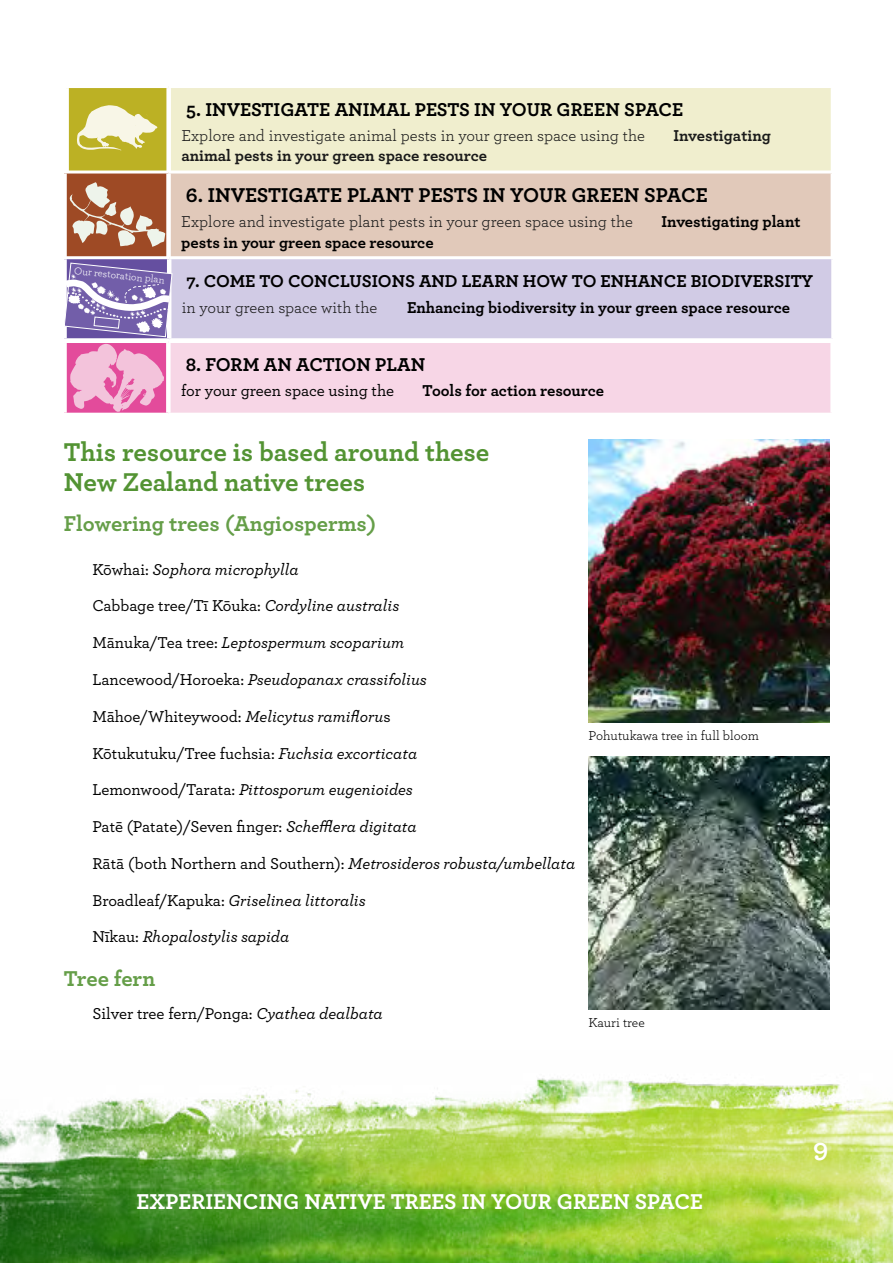
<style>
.page{position:relative;width:893px;height:1263px;background:#fff}
.page>*{position:absolute;margin:0;border:0;box-sizing:border-box;transform-origin:0 0}
.t1{font:700 27px/30px "Archer";letter-spacing:-.005em;color:#539333}
.t2{font:700 27px "Archer";color:#fff}
.t3{font:700 22.5px "Archer";color:#fff}
.t4{font:700 22.5px "Archer";color:#659e48}
.t5{font:700 21px "Archer";color:#000}
.t6{font:700 19.5px "Archer";color:#000}
.t7{font:700 18px "Archer";color:#000}
.t8{font:500 16.5px "Archer";color:#000}
.t9{font:italic 500 16.5px "Archer";color:#000}
.t10{font:16.5px "Archer";color:#1a1a1a}
.t11{font:700 16.5px "Archer";color:#000}
.t12{font:700 16.5px "Archer";color:#1a1a1a}
.t13{font:13.5px "Archer";color:#000}
.t14{font:10.5px "Archer";color:#fff}
.s1{font-style:normal}
.s2{font-style:italic}
</style>
<div class="page">
<img style="left:0;top:1078px;width:893px;height:185px">
<img style="left:589px;top:756px;width:240px;height:254px">
<img style="left:588px;top:439px;width:241px;height:283px">
<div style="left:67px;top:87px;width:102px;height:87px;background:#bcb124"></div>
<div style="left:169px;top:87px;width:663px;height:87px;background:#f0eece"></div>
<div style="left:64px;top:88px;width:5px;height:84px;background:#fff"></div>
<div style="left:166px;top:88px;width:5px;height:84px;background:#fff"></div>
<hr style="left:64px;top:85px;width:105px;height:3px;background:#fff">
<hr style="left:169px;top:85px;width:665px;height:3px;background:#fff">
<hr style="left:831px;top:88px;width:3px;height:84px;background:#fff">
<svg style="left:77px;top:105px;width:81px;height:46px"></svg>
<div style="left:65px;top:172px;width:104px;height:89px;background:#9e4a25"></div>
<div style="left:169px;top:172px;width:663px;height:89px;background:#e1c9ba"></div>
<hr style="left:169px;top:171px;width:665px;height:3px;background:#fff">
<hr style="left:831px;top:174px;width:3px;height:84px;background:#fff">
<hr style="left:62px;top:171px;width:107px;height:3px;background:#fff">
<div style="left:62px;top:174px;width:5px;height:87px;background:#fff"></div>
<div style="left:166px;top:174px;width:5px;height:84px;background:#fff"></div>
<svg style="left:69px;top:182px;width:96px;height:65px"></svg>
<div style="left:65px;top:258px;width:104px;height:82px;background:linear-gradient(to right,#654fa0,#654fa0)"></div>
<div style="left:169px;top:258px;width:664px;height:82px;background:#d1cbe5"></div>
<div style="left:62px;top:259px;width:5px;height:79px;background:#fff"></div>
<svg style="left:167px;top:259px;width:4px;height:3px"></svg>
<hr style="left:62px;top:256px;width:107px;height:3px;background:#fff">
<hr style="left:169px;top:256px;width:665px;height:3px;background:#fff">
<hr style="left:831px;top:259px;width:3px;height:79px;background:#fff">
<hr style="left:62px;top:338px;width:107px;height:3px;background:#fff">
<hr style="left:169px;top:338px;width:665px;height:3px;background:#fff">
<div style="left:65px;top:341px;width:103px;height:73px;background:linear-gradient(to right,#e34d9c,#e34d9c)"></div>
<div style="left:168px;top:341px;width:664px;height:73px;background:#f7d6e6"></div>
<div style="left:62px;top:343px;width:5px;height:70px;background:#fff"></div>
<div style="left:166px;top:343px;width:5px;height:70px;background:#fff"></div>
<hr style="left:62px;top:413px;width:106px;height:3px;background:#fff">
<hr style="left:168px;top:413px;width:665px;height:3px;background:#fff">
<hr style="left:62px;top:340px;width:106px;height:3px;background:#fff">
<hr style="left:168px;top:340px;width:665px;height:3px;background:#fff">
<hr style="left:830px;top:343px;width:3px;height:70px;background:#fff">
<svg style="left:70px;top:344px;width:94px;height:68px;background:#ec92c0"></svg>
<svg style="left:64px;top:262px;width:109px;height:76px"></svg>
<p class="t14" style="left:75px;top:263px;width:92px;rotate:6deg">Our restoration plan</p>
<p class="t6" style="left:186px;top:94px;width:499px">5. INVESTIGATE ANIMAL PESTS IN YOUR GREEN SPACE</p>
<p class="t10" style="left:181px;top:124px;width:465px">Explore and investigate animal pests in your green space using the</p>
<p class="t12" style="left:673px;top:123px;width:99px">Investigating</p>
<p class="t12" style="left:181px;top:142px;width:307px">animal pests in your green space resource</p>
<p class="t5" style="left:186px;top:178px;width:524px">6. INVESTIGATE PLANT PESTS IN YOUR GREEN SPACE</p>
<p class="t10" style="left:181px;top:210px;width:453px">Explore and investigate plant pests in your green space using the</p>
<p class="t11" style="left:661px;top:208px;width:141px">Investigating plant</p>
<p class="t11" style="left:181px;top:229px;width:254px">pests in your green space resource</p>
<p class="t7" style="left:187px;top:267px;width:628px">7. COME TO CONCLUSIONS AND LEARN HOW TO ENHANCE BIODIVERSITY</p>
<p class="t10" style="left:182px;top:296px;width:197px">in your green space with the</p>
<p class="t11" style="left:407px;top:294px;width:384px">Enhancing biodiversity in your green space resource</p>
<p class="t6" style="left:186px;top:349px;width:241px">8. FORM AN ACTION PLAN</p>
<p class="t8" style="left:181px;top:379px;width:214px">for your green space using the</p>
<p class="t11" style="left:423px;top:378px;width:183px">Tools for action resource</p>
<h1 class="t1" style="left:64px;top:435px;width:427px">This resource is based around these<br>New Zealand native trees</h1>
<h2 class="t4" style="left:64px;top:505px;width:314px">Flowering trees (Angiosperms)</h2>
<p class="t9" style="left:92px;top:557px;width:208px"><span class="s1">Kōwhai:</span> Sophora microphylla</p>
<p class="t8" style="left:92px;top:594px;width:308px">Cabbage tree/Tī Kōuka: <span class="s2">Cordyline australis</span></p>
<p class="t9" style="left:92px;top:631px;width:313px"><span class="s1">Mānuka/Tea tree:</span> Leptospermum scoparium</p>
<p class="t9" style="left:92px;top:667px;width:336px"><span class="s1">Lancewood/Horoeka:</span> Pseudopanax crassifolius</p>
<p class="t8" style="left:92px;top:704px;width:300px">Māhoe/Whiteywood: <span class="s2">Melicytus ramifloru</span>s</p>
<p class="t8" style="left:92px;top:741px;width:326px">Kōtukutuku/Tree fuchsia: <span class="s2">Fuchsia excorticata</span></p>
<p class="t9" style="left:92px;top:778px;width:322px"><span class="s1">Lemonwood/Tarata:</span> Pittosporum eugenioides</p>
<p class="t8" style="left:92px;top:815px;width:326px">Patē (Patate)/Seven finger: <span class="s2">Schefflera digitata</span></p>
<p class="t8" style="left:92px;top:851px;width:484px">Rātā (both Northern and Southern): <span class="s2">Metrosideros robusta/umbellata</span></p>
<p class="t9" style="left:92px;top:888px;width:275px"><span class="s1">Broadleaf/Kapuka:</span> Griselinea littoralis</p>
<p class="t9" style="left:92px;top:925px;width:198px"><span class="s1">Nīkau:</span> Rhopalostylis sapida</p>
<h2 class="t4" style="left:64px;top:961px;width:93px">Tree fern</h2>
<p class="t8" style="left:92px;top:1001px;width:292px">Silver tree fern/Ponga: <span class="s2">Cyathea dealbata</span></p>
<p class="t13" style="left:589px;top:726px;width:172px">Pohutukawa tree in full bloom</p>
<p class="t13" style="left:589px;top:1013px;width:58px">Kauri tree</p>
<h2 class="t3" style="left:137px;top:1184px;width:568px">EXPERIENCING NATIVE TREES IN YOUR GREEN SPACE</h2>
<h1 class="t2" style="left:813px;top:1127px;width:17px">9</h1>
</div>
